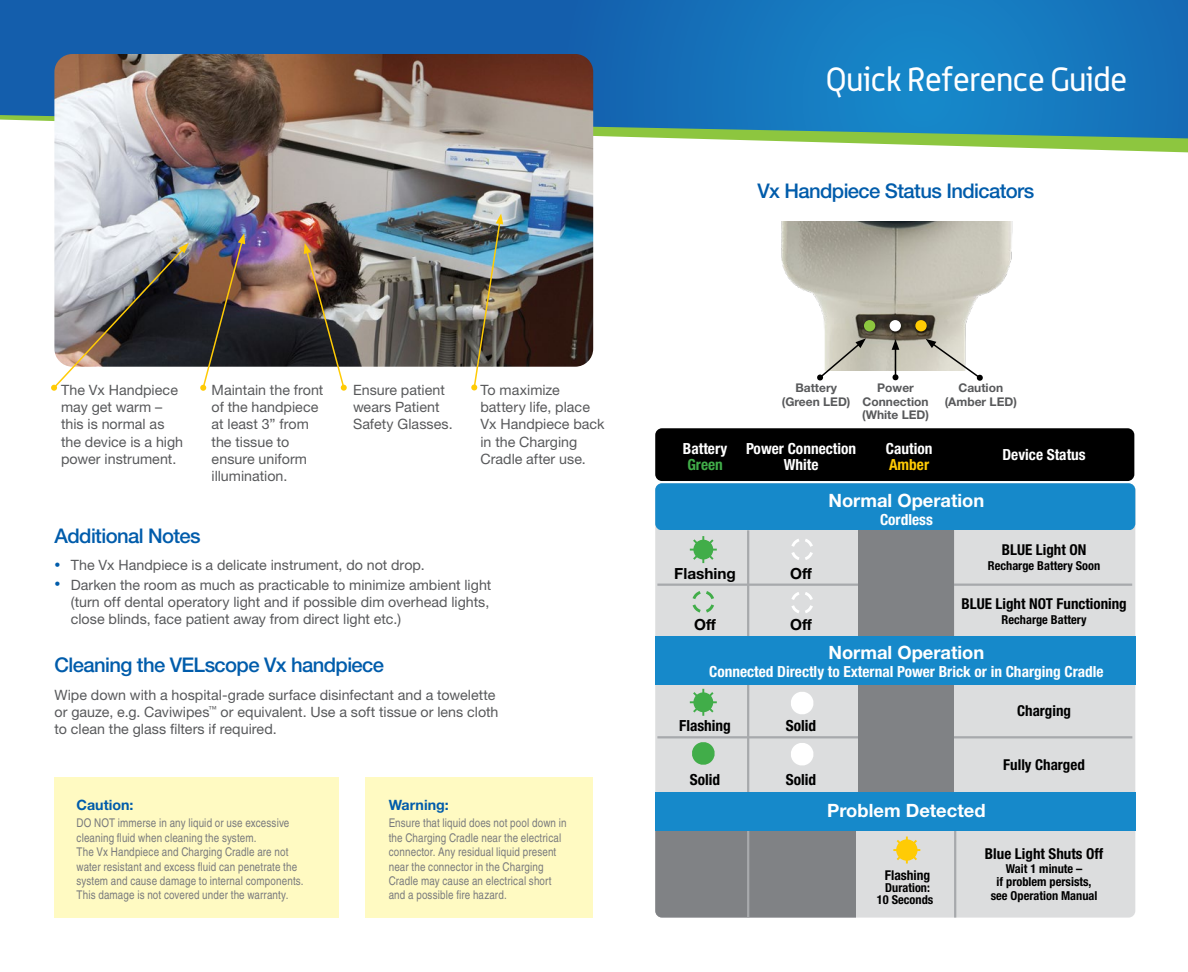
<style>
.page{position:relative;width:1188px;height:972px;background:#fff}
.page>*{position:absolute;margin:0;border:0;box-sizing:border-box;transform-origin:0 0}
.t1{font:33px "Alwyn";letter-spacing:-.03em;color:#fff}
.t2{font:500 20.25px "Helvetica Neue";letter-spacing:-.03em;color:#005cab}
.t3{font:700 18.3px "Helvetica Neue LT Std";color:#fff}
.t4{font:700 condensed 15.3px "Helvetica Neue LT Std";color:#fff}
.t5{font:700 condensed 15.3px "Helvetica Neue LT Std";color:#000}
.t6{font:700 15.3px "Helvetica Neue LT Std";color:#000}
.t7{font:700 condensed 15.3px "Helvetica Neue LT Std";color:#41ad49}
.t8{font:700 condensed 15.3px "Helvetica Neue LT Std";color:#ffcb05}
.t9{font:700 condensed 15px "Helvetica Neue LT Std";color:#000}
.t10{font:14.25px/17.1px "Helvetica Neue";color:#58595b}
.t11{font:700 14.25px "Helvetica Neue";color:#005cab}
.t12{font:700 condensed 13.5px "Helvetica Neue LT Std";color:#000}
.t13{font:700 condensed 12.3px/13.5px "Helvetica Neue LT Std";color:#000;text-align:center}
.t14{font:condensed 12px/14.4px "Helvetica";letter-spacing:.01em;color:#797a7d}
.t15{font:700 12px/13.5px "Helvetica Neue LT Std";color:#58595b;text-align:center}
.s1{font-size:12px;color:#005cab}
</style>
<div class="page">
<svg style="left:593px;top:138px;width:595px;height:14px"></svg>
<svg style="left:0;top:0;width:1188px;height:138px;background:#1a73b5"></svg>
<div style="left:655px;top:483px;width:480px;height:435px;background:#dcddde;border-radius:7px"></div>
<div style="left:655px;top:821px;width:201px;height:97px;background:#808285"></div>
<hr style="left:747px;top:829px;width:2px;height:89px;background:#a7a9ac">
<hr style="left:954px;top:826px;width:2px;height:92px;background:#a7a9ac">
<hr style="left:657px;top:584px;width:475px;height:2px;background:#a7a9ac">
<hr style="left:657px;top:736px;width:475px;height:2px;background:#a7a9ac">
<hr style="left:747px;top:529px;width:2px;height:110px;background:#a7a9ac">
<hr style="left:747px;top:683px;width:2px;height:120px;background:#a7a9ac">
<img style="left:54px;top:54px;width:539px;height:313px">
<svg style="left:51px;top:243px;width:138px;height:148px"></svg>
<img style="left:200px;top:233px;width:45px;height:158px">
<img style="left:304px;top:243px;width:43px;height:148px">
<img style="left:471px;top:214px;width:32px;height:176px">
<img style="left:781px;top:221px;width:232px;height:150px">
<svg style="left:817px;top:338px;width:49px;height:43px"></svg>
<svg style="left:926px;top:339px;width:57px;height:42px"></svg>
<hr style="left:895px;top:347px;width:1px;height:30px;background:#000">
<svg style="left:892px;top:339px;width:7px;height:11px"></svg>
<svg style="left:892px;top:374px;width:7px;height:7px"></svg>
<div style="left:864px;top:320px;width:11px;height:11px;background:#8dc63f;border-radius:50%"></div>
<div style="left:890px;top:320px;width:11px;height:11px;background:#fff;border-radius:50%"></div>
<div style="left:915px;top:320px;width:12px;height:11px;background:#ffcb05;border-radius:50%"></div>
<div style="left:655px;top:483px;width:480px;height:47px;background:#1689ca"></div>
<div style="left:858px;top:530px;width:96px;height:107px;background:#808285"></div>
<div style="left:858px;top:671px;width:96px;height:121px;background:#808285"></div>
<div style="left:655px;top:636px;width:480px;height:48px;background:#1689ca"></div>
<div style="left:655px;top:792px;width:480px;height:38px;background:#1689ca"></div>
<div style="left:655px;top:428px;width:479px;height:53px;background:#000;border-radius:7px"></div>
<hr style="left:702px;top:536px;width:2px;height:27px;background:#41ad49">
<hr style="left:690px;top:549px;width:27px;height:2px;background:#41ad49">
<svg style="left:691px;top:537px;width:25px;height:25px"></svg>
<hr style="left:702px;top:689px;width:2px;height:27px;background:#41ad49">
<hr style="left:690px;top:701px;width:27px;height:2px;background:#41ad49">
<svg style="left:691px;top:690px;width:25px;height:25px"></svg>
<hr style="left:906px;top:837px;width:2px;height:27px;background:#ffcb05">
<hr style="left:893px;top:849px;width:27px;height:2px;background:#ffcb05">
<svg style="left:895px;top:838px;width:24px;height:24px"></svg>
<svg style="left:791px;top:539px;width:22px;height:21px"></svg>
<svg style="left:791px;top:692px;width:23px;height:22px"></svg>
<svg style="left:791px;top:592px;width:22px;height:21px"></svg>
<svg style="left:791px;top:743px;width:23px;height:22px"></svg>
<svg style="left:692px;top:591px;width:22px;height:22px"></svg>
<svg style="left:688px;top:738px;width:30px;height:27px"></svg>
<div style="left:54px;top:778px;width:284px;height:140px;background:#fffac2"></div>
<div style="left:365px;top:778px;width:228px;height:140px;background:#fffac2"></div>
<h1 class="t1" style="left:826px;top:60px;width:303px">Quick Reference Guide</h1>
<h2 class="t2" style="left:757px;top:178px;width:278px">Vx Handpiece Status Indicators</h2>
<p class="t10" style="left:61px;top:381px;width:124px">The Vx Handpiece may get warm – this is normal as the device is a high power instrument.</p>
<p class="t10" style="left:212px;top:381px;width:113px">Maintain the front of the handpiece at least 3” from the tissue to ensure uniform illumination.</p>
<p class="t15" style="left:782px;top:381px;width:70px">Battery (Green LED)</p>
<p class="t15" style="left:862px;top:381px;width:68px">Power<br>Connection (White LED)</p>
<p class="t15" style="left:945px;top:381px;width:74px">Caution (Amber LED)</p>
<p class="t3" style="left:828px;top:489px;width:157px">Normal Operation</p>
<p class="t4" style="left:880px;top:510px;width:54px">Cordless</p>
<p class="t9" style="left:1002px;top:540px;width:86px">BLUE Light ON</p>
<p class="t6" style="left:674px;top:564px;width:63px">Flashing</p>
<p class="t6" style="left:790px;top:564px;width:23px">Off</p>
<p class="t10" style="left:353px;top:381px;width:101px">Ensure patient wears Patient<br>Safety Glasses.</p>
<p class="t10" style="left:480px;top:381px;width:126px">To maximize battery life, place<br>Vx Handpiece back in the Charging<br>Cradle after use.</p>
<p class="t4" style="left:683px;top:440px;width:175px">Battery Power Connection</p>
<p class="t4" style="left:886px;top:440px;width:48px">Caution</p>
<p class="t4" style="left:1003px;top:446px;width:85px">Device Status</p>
<p class="t7" style="left:687px;top:455px;width:37px">Green</p>
<p class="t4" style="left:784px;top:455px;width:36px">White</p>
<p class="t8" style="left:889px;top:455px;width:42px">Amber</p>
<h2 class="t2" style="left:55px;top:523px;width:148px">Additional Notes</h2>
<p class="t10" style="left:55px;top:557px;width:372px"><span class="s1">•</span> The Vx Handpiece is a delicate instrument, do not drop.</p>
<p class="t10" style="left:71px;top:576px;width:422px;text-indent:-16px"><span class="s1">•</span> Darken the room as much as practicable to minimize ambient light (turn off dental operatory light and if possible dim overhead lights, close blinds, face patient away from direct light etc.)</p>
<h2 class="t2" style="left:55px;top:652px;width:331px">Cleaning the VELscope Vx handpiece</h2>
<p class="t10" style="left:55px;top:686px;width:445px">Wipe down with a hospital-grade surface disinfectant and a towelette or gauze, e.g. Caviwipes<sup>™</sup> or equivalent. Use a soft tissue or lens cloth to clean the glass filters if required.</p>
<p class="t13" style="left:988px;top:558px;width:114px">Recharge Battery Soon</p>
<p class="t9" style="left:961px;top:595px;width:167px">BLUE Light NOT Functioning</p>
<p class="t6" style="left:694px;top:615px;width:23px">Off</p>
<p class="t6" style="left:790px;top:615px;width:23px">Off</p>
<p class="t13" style="left:1002px;top:613px;width:87px">Recharge Battery</p>
<p class="t3" style="left:828px;top:641px;width:157px">Normal Operation</p>
<p class="t4" style="left:709px;top:662px;width:396px">Connected Directly to External Power Brick or in Charging Cradle</p>
<p class="t9" style="left:1017px;top:701px;width:55px">Charging</p>
<p class="t5" style="left:679px;top:716px;width:53px">Flashing</p>
<p class="t5" style="left:786px;top:716px;width:32px">Solid</p>
<p class="t11" style="left:77px;top:796px;width:59px">Caution:</p>
<p class="t14" style="left:77px;top:816px;width:229px">DO NOT immerse in any liquid or use excessive cleaning fluid when cleaning the system.<br>The Vx Handpiece and Charging Cradle are not water resistant and excess fluid can penetrate the system and cause damage to internal components.<br>This damage is not covered under the warranty.</p>
<p class="t11" style="left:389px;top:796px;width:62px">Warning:</p>
<p class="t14" style="left:389px;top:816px;width:179px">Ensure that liquid does not pool down in the Charging Cradle near the electrical connector. Any residual liquid present near the connector in the Charging Cradle may cause an electrical short and a possible fire hazard.</p>
<p class="t5" style="left:690px;top:770px;width:32px">Solid</p>
<p class="t5" style="left:786px;top:770px;width:32px">Solid</p>
<p class="t3" style="left:827px;top:799px;width:160px">Problem Detected</p>
<p class="t9" style="left:1003px;top:755px;width:83px">Fully Charged</p>
<p class="t12" style="left:885px;top:868px;width:47px">Flashing</p>
<p class="t13" style="left:877px;top:882px;width:58px;line-height:12px">Duration:<br>10 Seconds</p>
<p class="t9" style="left:985px;top:844px;width:120px">Blue Light Shuts Off</p>
<p class="t13" style="left:1006px;top:862px;width:78px">Wait 1 minute –</p>
<p class="t13" style="left:991px;top:875px;width:108px">if problem persists, see Operation Manual</p>
</div>
